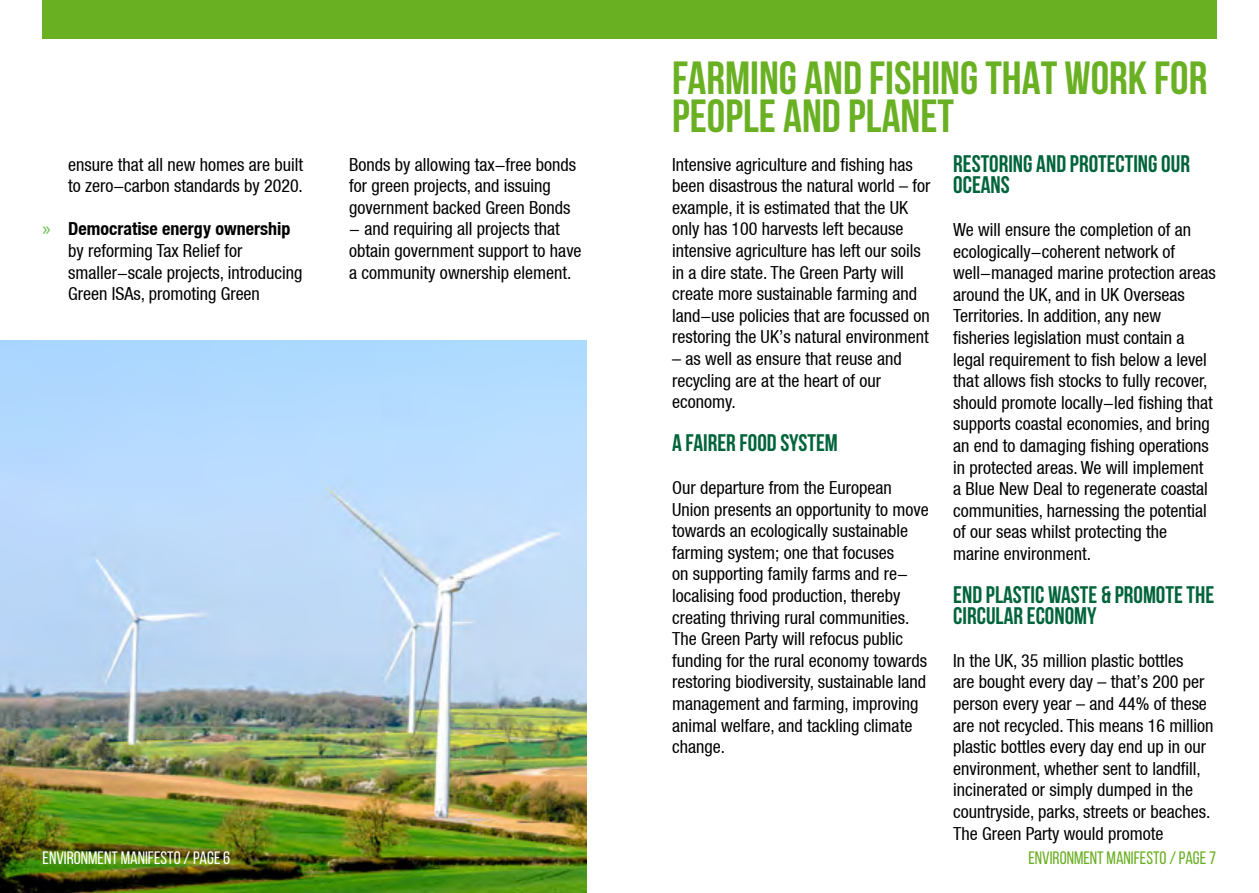
<style>
.page{position:relative;width:1259px;height:893px;background:#fff}
.page>*{position:absolute;margin:0;border:0;box-sizing:border-box;transform-origin:0 0}
.t1{font:700 46.5px/37.5px "Bebas Neue";color:#6ab023}
.t2{font:700 24px/21px "Bebas Neue";color:#00643b}
.t3{font:condensed 18px/21.6px "Helvetica Neue LT";color:#000}
.t4{font:18px "Bebas Neue";color:#fff}
.t5{font:18px "Bebas Neue";color:#6ab023}
.s1{font-family:"Myriad Pro";font-stretch:normal;font-size:19.5px;color:#62bb46}
.s2{font-weight:700}
</style>
<div class="page">
<img style="left:0;top:340px;width:587px;height:553px">
<div style="left:43px;top:0;width:599px;height:39px;background:#6ab023"></div>
<div style="left:617px;top:0;width:599px;height:39px;background:#6ab023"></div>
<p class="t3" style="left:68px;top:153px;width:237px">ensure that all new homes are built to zero-carbon standards by 2020.</p>
<p class="t3" style="left:68px;top:218px;width:236px;text-indent:-26px"><span class="s1">»</span> <span class="s2">Democratise energy ownership </span>by reforming Tax Relief for smaller-scale projects, introducing<br>Green ISAs, promoting Green</p>
<p class="t3" style="left:349px;top:153px;width:228px">Bonds by allowing tax-free bonds for green projects, and issuing government backed Green Bonds</p>
<p class="t3" style="left:349px;top:218px;width:234px">- and requiring all projects that obtain government support to have a community ownership element.</p>
<p class="t4" style="left:43px;top:848px;width:189px">ENVIRONMENT MANIFESTO / PAGE 6</p>
<h1 class="t1" style="left:672px;top:59px;width:537px">FARMING AND FISHING THAT WORK FOR<br>PEOPLE AND PLANET</h1>
<p class="t3" style="left:672px;top:153px;width:260px">Intensive agriculture and fishing has been disastrous the natural world – for example, it is estimated that the UK only has 100 harvests left because intensive agriculture has left our soils in a dire state. The Green Party will create more sustainable farming and land-use policies that are focussed on restoring the UK’s natural environment</p>
<p class="t3" style="left:672px;top:348px;width:231px">– as well as ensure that reuse and recycling are at the heart of our economy.</p>
<h2 class="t2" style="left:672px;top:432px;width:167px">A FAIRER FOOD SYSTEM</h2>
<p class="t3" style="left:672px;top:477px;width:258px">Our departure from the European Union presents an opportunity to move towards an ecologically sustainable farming system; one that focuses<br>on supporting family farms and re&shy;localising food production, thereby creating thriving rural communities.<br>The Green Party will refocus public funding for the rural economy towards restoring biodiversity, sustainable land management and farming, improving animal welfare, and tackling climate change.</p>
<h2 class="t2" style="left:953px;top:153px;width:238px">RESTORING AND PROTECTING OUR<br>OCEANS</h2>
<p class="t3" style="left:953px;top:219px;width:264px">We will ensure the completion of an ecologically-coherent network of well-managed marine protection areas around the UK, and in UK Overseas Territories. In addition, any new fisheries legislation must contain a legal requirement to fish below a level that allows fish stocks to fully recover, should promote locally-led fishing that supports coastal economies, and bring an end to damaging fishing operations in protected areas. We will implement a Blue New Deal to regenerate coastal communities, harnessing the potential of our seas whilst protecting the marine environment.</p>
<h2 class="t2" style="left:953px;top:584px;width:262px">END PLASTIC WASTE &amp; PROMOTE THE<br>CIRCULAR ECONOMY</h2>
<p class="t3" style="left:953px;top:650px;width:262px">In the UK, 35 million plastic bottles<br>are bought every day – that’s 200 per person every year – and 44% of these are not recycled. This means 16 million plastic bottles every day end up in our environment, whether sent to landfill, incinerated or simply dumped in the countryside, parks, streets or beaches.<br>The Green Party would promote</p>
<p class="t5" style="left:1028px;top:848px;width:189px">ENVIRONMENT MANIFESTO / PAGE 7</p>
</div>
